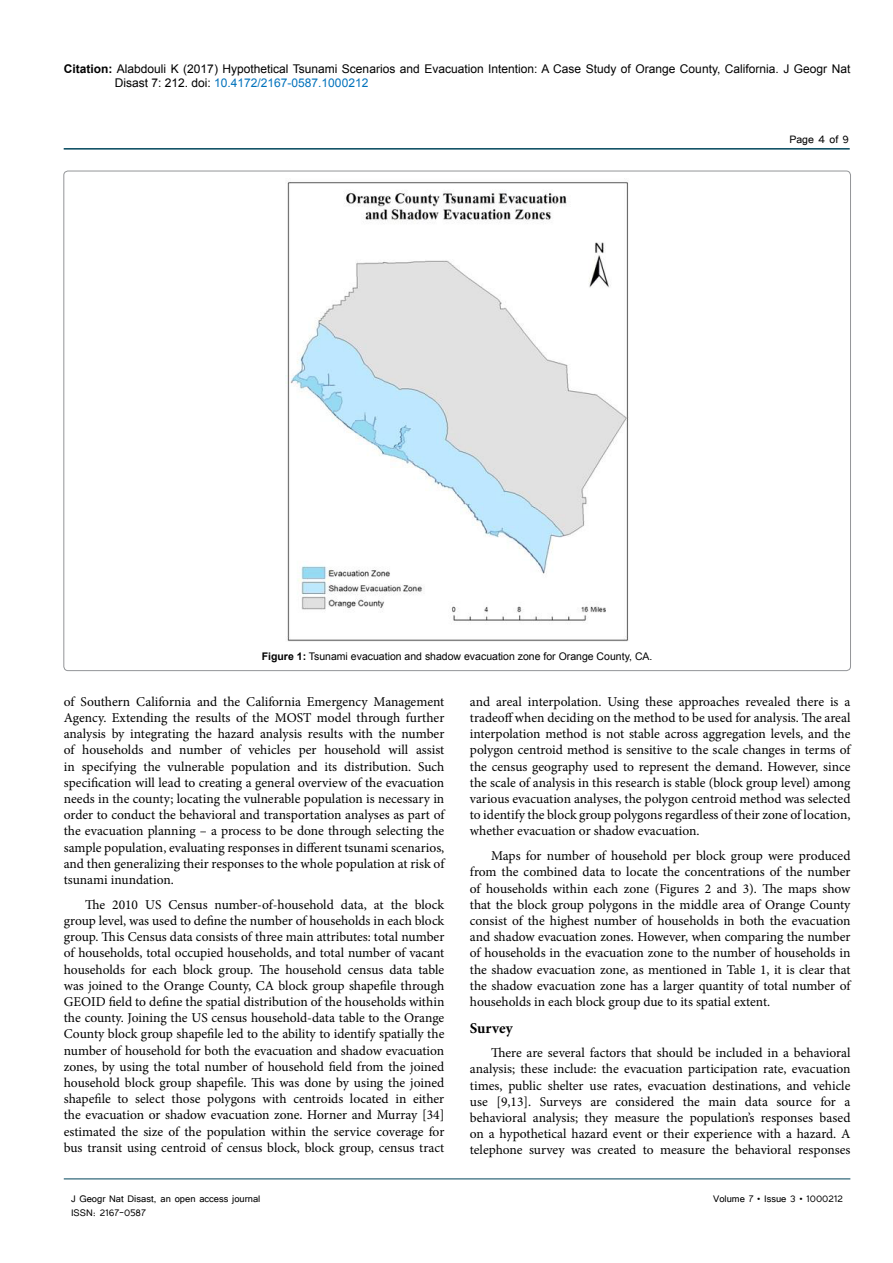
<style>
.page{position:relative;width:893px;height:1263px;background:#fff}
.page>*{position:absolute;margin:0;border:0;box-sizing:border-box;transform-origin:0 0}
.t1{font:700 15px "Minion Pro";color:#000}
.t2{font:13.5px/16.2px "Minion Pro";color:#000;text-align:justify}
.t3{font:13.5px "Tunga";color:#000}
.t4{font:12px/14.4px "Arial";color:#000}
.t5{font:12px "Tunga";color:#000}
.t6{font:10.5px "Arial";color:#000}
.s1{font-weight:700}
.s2{color:#0072bc}
</style>
<div class="page">
<hr style="left:64px;top:148px;width:786px;height:2px;background:#00455b">
<hr style="left:64px;top:1179px;width:786px;height:1px;background:#00455b">
<img style="left:285px;top:182px;width:344px;height:460px">
<p class="t4" style="left:115px;top:61px;width:737px;text-indent:-51px"><span class="s1">Citation:</span> Alabdouli K (2017) Hypothetical Tsunami Scenarios and Evacuation Intention: A Case Study of Orange County, California. J Geogr Nat<br>Disast 7: 212. doi: <span class="s2">10.4172/2167-0587.1000212</span></p>
<p class="t3" style="left:789px;top:131px;width:61px">Page 4 of 9</p>
<p class="t6" style="left:262px;top:649px;width:392px"><span class="s1">Figure 1:</span> Tsunami evacuation and shadow evacuation zone for Orange County, CA.</p>
<p class="t2" style="left:64px;top:693px;width:382px">of Southern California and the California Emergency Management Agency. Extending the results of the MOST model through further analysis by integrating the hazard analysis results with the number of households and number of vehicles per household will assist in specifying the vulnerable population and its distribution. Such specification will lead to creating a general overview of the evacuation needs in the county; locating the vulnerable population is necessary in order to conduct the behavioral and transportation analyses as part of the evacuation planning – a process to be done through selecting the sample population, evaluating responses in different tsunami scenarios, and then generalizing their responses to the whole population at risk of tsunami inundation.</p>
<p class="t2" style="left:64px;top:896px;width:382px;text-indent:21px">The 2010 US Census number-of-household data, at the block group level, was used to define the number of households in each block group. This Census data consists of three main attributes: total number of households, total occupied households, and total number of vacant households for each block group. The household census data table was joined to the Orange County, CA block group shapefile through GEOID field to define the spatial distribution of the households within the county. Joining the US census household-data table to the Orange County block group shapefile led to the ability to identify spatially the number of household for both the evacuation and shadow evacuation zones, by using the total number of household field from the joined household block group shapefile. This was done by using the joined shapefile to select those polygons with centroids located in either the evacuation or shadow evacuation zone. Horner and Murray [34] estimated the size of the population within the service coverage for bus transit using centroid of census block, block group, census tract</p>
<p class="t2" style="left:470px;top:693px;width:382px">and areal interpolation. Using these approaches revealed there is a tradeoff when deciding on the method to be used for analysis. The areal interpolation method is not stable across aggregation levels, and the polygon centroid method is sensitive to the scale changes in terms of the census geography used to represent the demand. However, since the scale of analysis in this research is stable (block group level) among various evacuation analyses, the polygon centroid method was selected to identify the block group polygons regardless of their zone of location, whether evacuation or shadow evacuation.</p>
<p class="t2" style="left:470px;top:848px;width:382px;text-indent:21px">Maps for number of household per block group were produced from the combined data to locate the concentrations of the number of households within each zone (Figures 2 and 3). The maps show that the block group polygons in the middle area of Orange County consist of the highest number of households in both the evacuation and shadow evacuation zones. However, when comparing the number of households in the evacuation zone to the number of households in the shadow evacuation zone, as mentioned in Table 1, it is clear that the shadow evacuation zone has a larger quantity of total number of households in each block group due to its spatial extent.</p>
<p class="t1" style="left:470px;top:1017px;width:44px">Survey</p>
<p class="t2" style="left:470px;top:1045px;width:382px;text-indent:21px">There are several factors that should be included in a behavioral analysis; these include: the evacuation participation rate, evacuation times, public shelter use rates, evacuation destinations, and vehicle use [9,13]. Surveys are considered the main data source for a behavioral analysis; they measure the population’s responses based on a hypothetical hazard event or their experience with a hazard. A telephone survey was created to measure the behavioral responses</p>
<p class="t5" style="left:71px;top:1190px;width:191px">J Geogr Nat Disast, an open access journal</p>
<p class="t5" style="left:713px;top:1190px;width:131px">Volume 7 • Issue 3 • 1000212</p>
<p class="t5" style="left:71px;top:1205px;width:76px">ISSN: 2167-0587</p>
</div>
